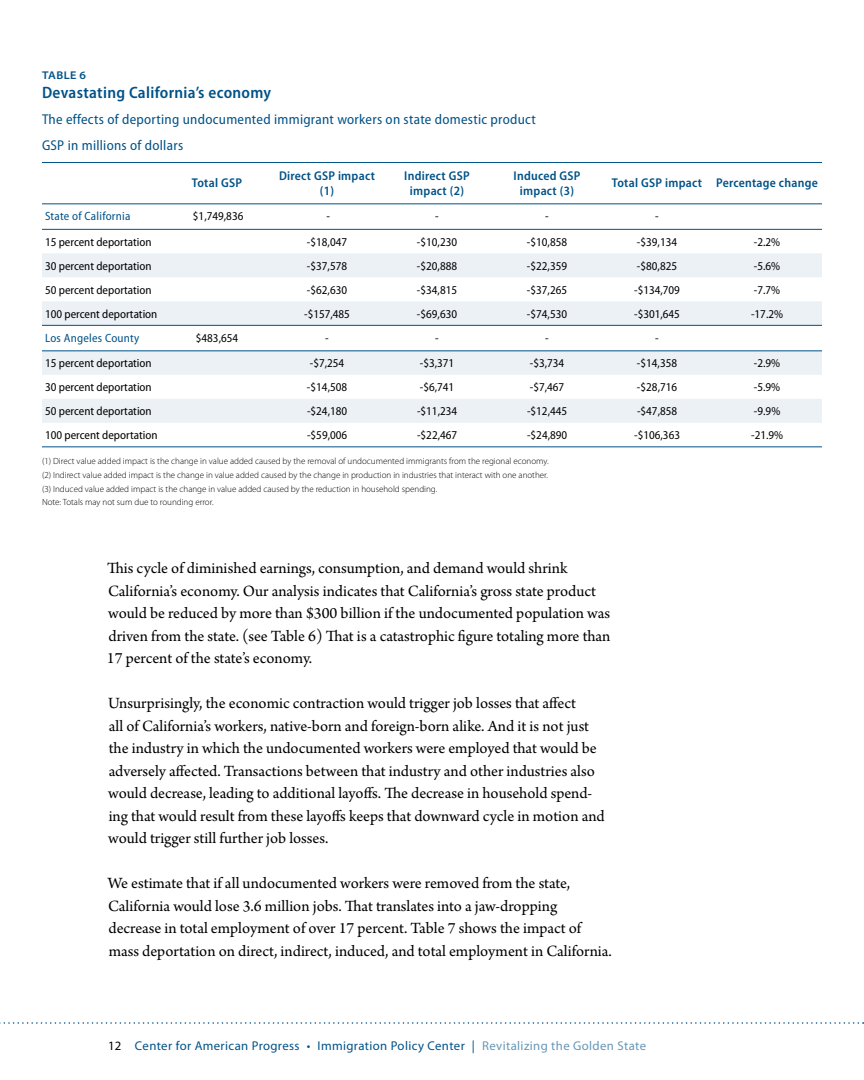
<style>
.page{position:relative;width:864px;height:1080px;background:#fff}
.page>*{position:absolute;margin:0;border:0;box-sizing:border-box;transform-origin:0 0}
.t1{font:16.5px/22.5px "Arno Pro";color:#000}
.t2{font:600 semi-condensed 16.5px "Myriad Pro";letter-spacing:.02em;color:#005288}
.t3{font:semi-condensed 14.25px/26.1px "Myriad Pro";letter-spacing:.02em;color:#005288}
.t4{font:600 semi-condensed 12.75px/15.3px "Myriad Pro";letter-spacing:.02em;color:#005288;text-align:center}
.t5{font:12.75px "Myriad Pro";letter-spacing:.03em;color:#005288}
.t6{font:semi-condensed 12px "Myriad Pro";color:#000}
.t7{font:semi-condensed 12px "Myriad Pro";letter-spacing:.02em;color:#005288}
.t8{font:600 semi-expanded 11.25px "Myriad Pro";letter-spacing:.04em;color:#005288}
.t9{font:300 9px/13.8px "Myriad Pro";color:#000}
.s1{color:#000}
.s2{color:#6697b8}
</style>
<div class="page">
<svg style="left:0;top:1022px;width:864px;height:2px"></svg>
<svg style="left:42px;top:446px;width:780px;height:1px"></svg>
<svg style="left:42px;top:253px;width:780px;height:170px;fill:#ebf1f5"></svg>
<hr style="left:42px;top:447px;width:120px;height:1px;background:#005288">
<hr style="left:162px;top:447px;width:110px;height:1px;background:#005288">
<hr style="left:272px;top:447px;width:110px;height:1px;background:#005288">
<hr style="left:382px;top:447px;width:110px;height:1px;background:#005288">
<hr style="left:492px;top:447px;width:110px;height:1px;background:#005288">
<hr style="left:602px;top:447px;width:110px;height:1px;background:#005288">
<hr style="left:712px;top:447px;width:110px;height:1px;background:#005288">
<hr style="left:42px;top:162px;width:120px;height:1px;background:#005288">
<hr style="left:162px;top:162px;width:110px;height:1px;background:#005288">
<hr style="left:272px;top:162px;width:110px;height:1px;background:#005288">
<hr style="left:382px;top:162px;width:110px;height:1px;background:#005288">
<hr style="left:492px;top:162px;width:110px;height:1px;background:#005288">
<hr style="left:602px;top:162px;width:110px;height:1px;background:#005288">
<hr style="left:712px;top:162px;width:110px;height:1px;background:#005288">
<hr style="left:42px;top:204px;width:120px;height:1px;background:#005288">
<hr style="left:162px;top:204px;width:110px;height:1px;background:#005288">
<hr style="left:272px;top:204px;width:110px;height:1px;background:#005288">
<hr style="left:382px;top:204px;width:110px;height:1px;background:#005288">
<hr style="left:492px;top:204px;width:110px;height:1px;background:#005288">
<hr style="left:602px;top:204px;width:110px;height:1px;background:#005288">
<hr style="left:712px;top:204px;width:110px;height:1px;background:#005288">
<hr style="left:42px;top:229px;width:120px;height:1px;background:#005288">
<hr style="left:162px;top:229px;width:110px;height:1px;background:#005288">
<hr style="left:272px;top:229px;width:110px;height:1px;background:#005288">
<hr style="left:382px;top:229px;width:110px;height:1px;background:#005288">
<hr style="left:492px;top:229px;width:110px;height:1px;background:#005288">
<hr style="left:602px;top:229px;width:110px;height:1px;background:#005288">
<hr style="left:712px;top:229px;width:110px;height:1px;background:#005288">
<hr style="left:42px;top:325px;width:120px;height:1px;background:#005288">
<hr style="left:162px;top:325px;width:110px;height:1px;background:#005288">
<hr style="left:272px;top:325px;width:110px;height:1px;background:#005288">
<hr style="left:382px;top:325px;width:110px;height:1px;background:#005288">
<hr style="left:492px;top:325px;width:110px;height:1px;background:#005288">
<hr style="left:602px;top:325px;width:110px;height:1px;background:#005288">
<hr style="left:712px;top:325px;width:110px;height:1px;background:#005288">
<hr style="left:42px;top:351px;width:120px;height:1px;background:#005288">
<hr style="left:162px;top:351px;width:110px;height:1px;background:#005288">
<hr style="left:272px;top:351px;width:110px;height:1px;background:#005288">
<hr style="left:382px;top:351px;width:110px;height:1px;background:#005288">
<hr style="left:492px;top:351px;width:110px;height:1px;background:#005288">
<hr style="left:602px;top:351px;width:110px;height:1px;background:#005288">
<hr style="left:712px;top:351px;width:110px;height:1px;background:#005288">
<p class="t8" style="left:42px;top:69px;width:46px">Table 6</p>
<p class="t2" style="left:42px;top:84px;width:231px">Devastating California’s economy</p>
<p class="t3" style="left:42px;top:107px;width:495px">The effects of deporting undocumented immigrant workers on state domestic product<br>GSP in millions of dollars</p>
<p class="t4" style="left:192px;top:175px;width:52px">Total GSP</p>
<p class="t4" style="left:279px;top:168px;width:97px">Direct GSP impact (1)</p>
<p class="t4" style="left:404px;top:168px;width:67px">Indirect GSP impact (2)</p>
<p class="t4" style="left:513px;top:168px;width:69px">Induced GSP impact (3)</p>
<p class="t4" style="left:612px;top:175px;width:207px">Total GSP impact Percentage change</p>
<p class="t7" style="left:45px;top:210px;width:87px">State of California</p>
<p class="t6" style="left:193px;top:210px;width:52px">$1,749,836</p>
<p class="t6" style="left:326px;top:210px;width:5px">-</p>
<p class="t6" style="left:435px;top:210px;width:5px">-</p>
<p class="t6" style="left:545px;top:210px;width:5px">-</p>
<p class="t6" style="left:655px;top:210px;width:5px">-</p>
<p class="t6" style="left:45px;top:235px;width:108px">15 percent deportation</p>
<p class="t6" style="left:307px;top:235px;width:42px">-$18,047</p>
<p class="t6" style="left:417px;top:235px;width:42px">-$10,230</p>
<p class="t6" style="left:527px;top:235px;width:42px">-$10,858</p>
<p class="t6" style="left:637px;top:235px;width:42px">-$39,134</p>
<p class="t6" style="left:754px;top:235px;width:28px">-2.2%</p>
<p class="t6" style="left:45px;top:259px;width:108px">30 percent deportation</p>
<p class="t6" style="left:307px;top:259px;width:42px">-$37,578</p>
<p class="t6" style="left:417px;top:259px;width:42px">-$20,888</p>
<p class="t6" style="left:527px;top:259px;width:42px">-$22,359</p>
<p class="t6" style="left:637px;top:259px;width:42px">-$80,825</p>
<p class="t6" style="left:754px;top:259px;width:28px">-5.6%</p>
<p class="t6" style="left:45px;top:283px;width:108px">50 percent deportation</p>
<p class="t6" style="left:307px;top:283px;width:42px">-$62,630</p>
<p class="t6" style="left:417px;top:283px;width:42px">-$34,815</p>
<p class="t6" style="left:527px;top:283px;width:42px">-$37,265</p>
<p class="t6" style="left:634px;top:283px;width:47px">-$134,709</p>
<p class="t6" style="left:754px;top:283px;width:28px">-7.7%</p>
<p class="t6" style="left:45px;top:307px;width:114px">100 percent deportation</p>
<p class="t6" style="left:304px;top:307px;width:47px">-$157,485</p>
<p class="t6" style="left:417px;top:307px;width:42px">-$69,630</p>
<p class="t6" style="left:527px;top:307px;width:42px">-$74,530</p>
<p class="t6" style="left:634px;top:307px;width:47px">-$301,645</p>
<p class="t6" style="left:751px;top:307px;width:34px">-17.2%</p>
<p class="t7" style="left:45px;top:331px;width:96px">Los Angeles County</p>
<p class="t6" style="left:196px;top:331px;width:44px">$483,654</p>
<p class="t6" style="left:325px;top:331px;width:5px">-</p>
<p class="t6" style="left:435px;top:331px;width:5px">-</p>
<p class="t6" style="left:545px;top:331px;width:5px">-</p>
<p class="t6" style="left:655px;top:331px;width:5px">-</p>
<p class="t6" style="left:45px;top:357px;width:108px">15 percent deportation</p>
<p class="t6" style="left:310px;top:357px;width:36px">-$7,254</p>
<p class="t6" style="left:420px;top:357px;width:36px">-$3,371</p>
<p class="t6" style="left:530px;top:357px;width:36px">-$3,734</p>
<p class="t6" style="left:637px;top:357px;width:42px">-$14,358</p>
<p class="t6" style="left:754px;top:357px;width:28px">-2.9%</p>
<p class="t6" style="left:45px;top:381px;width:108px">30 percent deportation</p>
<p class="t6" style="left:307px;top:381px;width:42px">-$14,508</p>
<p class="t6" style="left:420px;top:381px;width:36px">-$6,741</p>
<p class="t6" style="left:530px;top:381px;width:36px">-$7,467</p>
<p class="t6" style="left:637px;top:381px;width:42px">-$28,716</p>
<p class="t6" style="left:754px;top:381px;width:28px">-5.9%</p>
<p class="t6" style="left:45px;top:405px;width:108px">50 percent deportation</p>
<p class="t6" style="left:307px;top:405px;width:42px">-$24,180</p>
<p class="t6" style="left:417px;top:405px;width:42px">-$11,234</p>
<p class="t6" style="left:527px;top:405px;width:42px">-$12,445</p>
<p class="t6" style="left:637px;top:405px;width:42px">-$47,858</p>
<p class="t6" style="left:754px;top:405px;width:28px">-9.9%</p>
<p class="t6" style="left:45px;top:429px;width:114px">100 percent deportation</p>
<p class="t6" style="left:307px;top:429px;width:42px">-$59,006</p>
<p class="t6" style="left:417px;top:429px;width:42px">-$22,467</p>
<p class="t6" style="left:527px;top:429px;width:42px">-$24,890</p>
<p class="t6" style="left:634px;top:429px;width:47px">-$106,363</p>
<p class="t6" style="left:751px;top:429px;width:34px">-21.9%</p>
<p class="t9" style="left:42px;top:454px;width:508px">(1) Direct value added impact is the change in value added caused by the removal of undocumented immigrants from the regional economy. (2) Indirect value added impact is the change in value added caused by the change in production in industries that interact with one another. (3) Induced value added impact is the change in value added caused by the reduction in household spending.<br>Note: Totals may not sum due to rounding error.</p>
<p class="t1" style="left:107px;top:558px;width:505px">This cycle of diminished earnings, consumption, and demand would shrink California’s economy. Our analysis indicates that California’s gross state product would be reduced by more than $300 billion if the undocumented population was driven from the state. (see Table 6) That is a catastrophic figure totaling more than 17 percent of the state’s economy.</p>
<p class="t1" style="left:108px;top:693px;width:498px">Unsurprisingly, the economic contraction would trigger job losses that affect<br>all of California’s workers, native-born and foreign-born alike. And it is not just the industry in which the undocumented workers were employed that would be adversely affected. Transactions between that industry and other industries also would decrease, leading to additional layoffs. The decrease in household spend&shy;ing that would result from these layoffs keeps that downward cycle in motion and would trigger still further job losses.</p>
<p class="t1" style="left:108px;top:873px;width:506px">We estimate that if all undocumented workers were removed from the state, California would lose 3.6 million jobs. That translates into a jaw-dropping decrease in total employment of over 17 percent. Table 7 shows the impact of mass deportation on direct, indirect, induced, and total employment in California.</p>
<p class="t5" style="left:108px;top:1038px;width:540px"><span class="s1">12</span> Center for American Progress • Immigration Policy Center | <span class="s2">Revitalizing the Golden State</span></p>
</div>
